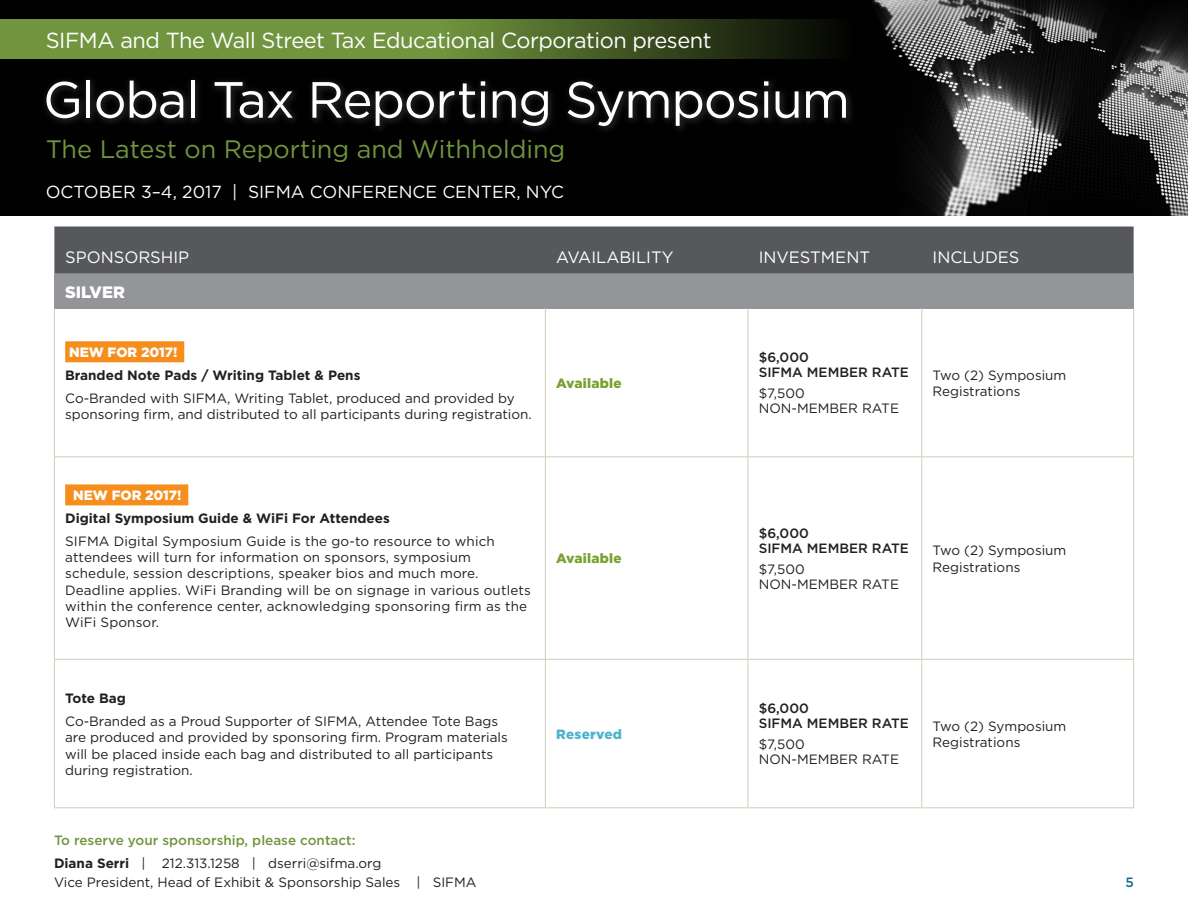
<style>
.page{position:relative;width:1188px;height:918px;background:#fff}
.page>*{position:absolute;margin:0;border:0;box-sizing:border-box;transform-origin:0 0}
.t1{font:50.85px "Gotham";letter-spacing:-.025em;color:#fff}
.t2{font:25.2px "Gotham";color:#71953e}
.t3{font:21.75px "Gotham";letter-spacing:-.02em;color:#fff}
.t4{font:17.55px "Gotham";color:#fff}
.chart__header{font:16.5px "Gotham";color:#fff}
.chart__header-2{font:900 16.5px "Gotham";color:#fff}
.chart__number_of{font:13.5px/16.2px "Gotham";color:#231f20}
.t5{font:500 13.5px/23px "Gotham";color:#71953e}
.SPONSOR_TITLE{font:700 13.5px "Gotham";color:#231f20}
.chart_rate_member{font:500 13.5px/15px "Gotham";color:#231f20}
.chart_rate_member-2{font:13.5px/15px "Gotham";color:#231f20}
.SPONSOR_TITLE-2{font:900 13.5px "Gotham";color:#fff}
.chart_rate_member-3{font:900 13.5px "Gotham";letter-spacing:.02em;color:#78a22d}
.chart_rate_member-4{font:900 13.5px "Gotham";letter-spacing:.02em;color:#4db3cf}
.t6{font:500 13.5px "Gotham";color:#116c85}
.s1{font-weight:700;color:#231f20}
.s2{font-weight:400;color:#231f20}
</style>
<div class="page">
<div style="left:0;top:0;width:1188px;height:216px;background:#010101"></div>
<img style="left:873px;top:0;width:315px;height:216px">
<svg style="left:45px;top:80px;width:806px;height:51px"></svg>
<svg style="left:0;top:20px;width:829px;height:39px;background:#587430"></svg>
<div style="left:54px;top:226px;width:1080px;height:48px;background:#57585b"></div>
<div style="left:54px;top:274px;width:1080px;height:34px;background:#939598"></div>
<hr style="left:54px;top:308px;width:1px;height:148px;background:#d2cbb8">
<hr style="left:545px;top:308px;width:1px;height:148px;background:#d2cbb8">
<hr style="left:748px;top:308px;width:1px;height:148px;background:#d2cbb8">
<hr style="left:921px;top:308px;width:1px;height:148px;background:#d2cbb8">
<hr style="left:1133px;top:308px;width:1px;height:148px;background:#d2cbb8">
<hr style="left:54px;top:457px;width:1px;height:202px;background:#d2cbb8">
<hr style="left:545px;top:457px;width:1px;height:202px;background:#d2cbb8">
<hr style="left:748px;top:457px;width:1px;height:202px;background:#d2cbb8">
<hr style="left:921px;top:457px;width:1px;height:202px;background:#d2cbb8">
<hr style="left:1133px;top:457px;width:1px;height:202px;background:#d2cbb8">
<hr style="left:54px;top:660px;width:1px;height:147px;background:#d2cbb8">
<hr style="left:545px;top:660px;width:1px;height:147px;background:#d2cbb8">
<hr style="left:748px;top:660px;width:1px;height:147px;background:#d2cbb8">
<hr style="left:921px;top:660px;width:1px;height:147px;background:#d2cbb8">
<hr style="left:1133px;top:660px;width:1px;height:147px;background:#d2cbb8">
<hr style="left:54px;top:807px;width:491px;height:1px;background:#d2cbb8">
<hr style="left:545px;top:807px;width:203px;height:1px;background:#d2cbb8">
<hr style="left:748px;top:807px;width:174px;height:1px;background:#d2cbb8">
<hr style="left:922px;top:807px;width:212px;height:1px;background:#d2cbb8">
<hr style="left:54px;top:456px;width:491px;height:1px;background:#d2cbb8">
<hr style="left:545px;top:456px;width:203px;height:1px;background:#d2cbb8">
<hr style="left:748px;top:456px;width:174px;height:1px;background:#d2cbb8">
<hr style="left:922px;top:456px;width:212px;height:1px;background:#d2cbb8">
<hr style="left:54px;top:659px;width:491px;height:1px;background:#d2cbb8">
<hr style="left:545px;top:659px;width:203px;height:1px;background:#d2cbb8">
<hr style="left:748px;top:659px;width:174px;height:1px;background:#d2cbb8">
<hr style="left:922px;top:659px;width:212px;height:1px;background:#d2cbb8">
<div style="left:65px;top:341px;width:119px;height:21px;background:#f68e1e"></div>
<div style="left:65px;top:484px;width:123px;height:21px;background:#f68e1e"></div>
<h3 class="t3" style="left:46px;top:26px;width:667px">SIFMA and The Wall Street Tax Educational Corporation present</h3>
<h1 class="t1" style="left:43px;top:67px;width:809px">Global Tax Reporting Symposium</h1>
<h2 class="t2" style="left:46px;top:133px;width:521px">The Latest on Reporting and Withholding</h2>
<p class="t4" style="left:46px;top:180px;width:520px">OCTOBER 3–4, 2017 | SIFMA CONFERENCE CENTER, NYC</p>
<p class="chart__header" style="left:65px;top:247px;width:126px">SPONSORSHIP</p>
<p class="chart__header" style="left:556px;top:247px;width:119px">AVAILABILITY</p>
<p class="chart__header" style="left:759px;top:247px;width:113px">INVESTMENT</p>
<p class="chart__header" style="left:933px;top:247px;width:88px">INCLUDES</p>
<p class="chart__header-2" style="left:65px;top:281px;width:61px">SILVER</p>
<p class="SPONSOR_TITLE-2" style="left:69px;top:343px;width:110px">NEW FOR 2017!</p>
<p class="SPONSOR_TITLE" style="left:65px;top:366px;width:297px">Branded Note Pads / Writing Tablet &amp; Pens</p>
<p class="chart__number_of" style="left:65px;top:390px;width:468px">Co-Branded with SIFMA, Writing Tablet, produced and provided by sponsoring firm, and distributed to all participants during registration.</p>
<p class="chart_rate_member-3" style="left:556px;top:374px;width:67px">Available</p>
<p class="SPONSOR_TITLE-2" style="left:73px;top:486px;width:110px">NEW FOR 2017!</p>
<p class="SPONSOR_TITLE" style="left:65px;top:509px;width:326px">Digital Symposium Guide &amp; WiFi For Attendees</p>
<p class="chart__number_of" style="left:65px;top:533px;width:467px">SIFMA Digital Symposium Guide is the go-to resource to which attendees will turn for information on sponsors, symposium schedule, session descriptions, speaker bios and much more.<br>Deadline applies. WiFi Branding will be on signage in various outlets within the conference center, acknowledging sponsoring firm as the WiFi Sponsor.</p>
<p class="SPONSOR_TITLE" style="left:65px;top:689px;width:62px">Tote Bag</p>
<p class="chart__number_of" style="left:65px;top:713px;width:444px">Co-Branded as a Proud Supporter of SIFMA, Attendee Tote Bags are produced and provided by sponsoring firm. Program materials will be placed inside each bag and distributed to all participants during registration.</p>
<p class="t5" style="left:54px;top:828px;width:329px">To reserve your sponsorship, please contact:<br><span class="s1">Diana Serri</span> <span class="s2">| 212.313.1258 | dserri@sifma.org</span></p>
<p class="chart__number_of" style="left:54px;top:874px;width:424px">Vice President, Head of Exhibit &amp; Sponsorship Sales | SIFMA</p>
<p class="chart_rate_member-3" style="left:556px;top:549px;width:67px">Available</p>
<p class="chart_rate_member-4" style="left:556px;top:725px;width:67px">Reserved</p>
<p class="chart_rate_member" style="left:759px;top:350px;width:152px">$6,000<br>SIFMA MEMBER RATE</p>
<p class="chart_rate_member-2" style="left:759px;top:386px;width:142px">$7,500<br>NON-MEMBER RATE</p>
<p class="chart__number_of" style="left:933px;top:367px;width:135px">Two (2) Symposium<br>Registrations</p>
<p class="chart_rate_member" style="left:759px;top:526px;width:152px">$6,000<br>SIFMA MEMBER RATE</p>
<p class="chart_rate_member-2" style="left:759px;top:561px;width:142px">$7,500<br>NON-MEMBER RATE</p>
<p class="chart__number_of" style="left:933px;top:542px;width:135px">Two (2) Symposium<br>Registrations</p>
<p class="chart_rate_member" style="left:759px;top:701px;width:152px">$6,000<br>SIFMA MEMBER RATE</p>
<p class="chart_rate_member-2" style="left:759px;top:737px;width:142px">$7,500<br>NON-MEMBER RATE</p>
<p class="chart__number_of" style="left:933px;top:718px;width:135px">Two (2) Symposium<br>Registrations</p>
<p class="t6" style="left:1126px;top:874px;width:10px">5</p>
</div>
